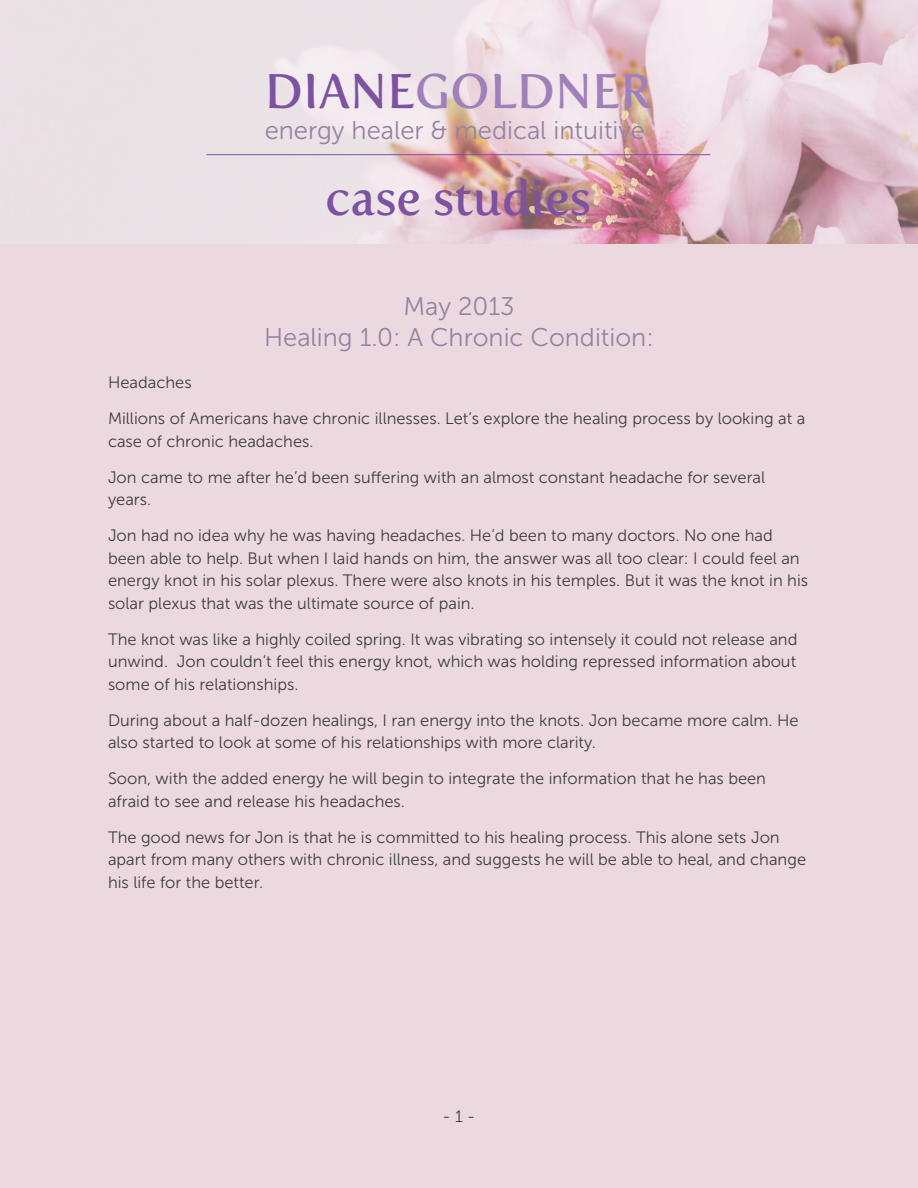
<style>
.page{position:relative;width:918px;height:1188px;background:#ecd9e0}
.page>*{position:absolute;margin:0;border:0;box-sizing:border-box;transform-origin:0 0}
.t1{font:48.45px "Fertigo Pro";color:#a080ba}
.t2{font:48.45px "Fertigo Pro";color:#7d52a1}
.t3{font:25.5px/30.6px "Museo Sans 300";color:#9384a2;text-align:center}
.t4{font:16.5px/22.5px "Museo Sans 300";color:#3e3e3e}
.s1{color:#7d52a1}
</style>
<div class="page">
<img style="left:206px;top:0;width:712px;height:243px">
<hr style="left:206px;top:154px;width:504px;height:1px;background:#7d52a1">
<h1 class="t1" style="left:265px;top:63px;width:389px"><span class="s1">DIANE</span>GOLDNER</h1>
<h2 class="t3" style="left:265px;top:115px;width:382px">energy healer &amp; medical intuitive</h2>
<h1 class="t2" style="left:326px;top:170px;width:267px">case studies</h1>
<h2 class="t3" style="left:264px;top:291px;width:391px">May 2013<br>Healing 1.0: A Chronic Condition:</h2>
<p class="t4" style="left:108px;top:365px;width:699px;line-height:36px">Headaches<br>Millions of Americans have chronic illnesses. Let’s explore the healing process by looking at a</p>
<p class="t4" style="left:108px;top:423px;width:659px;line-height:36px">case of chronic headaches.<br>Jon came to me after he’d been suffering with an almost constant headache for several</p>
<p class="t4" style="left:108px;top:482px;width:666px;line-height:36px">years.<br>Jon had no idea why he was having headaches. He’d been to many doctors. No one had</p>
<p class="t4" style="left:108px;top:547px;width:702px">been able to help. But when I laid hands on him, the answer was all too clear: I could feel an energy knot in his solar plexus. There were also knots in his temples. But it was the knot in his solar plexus that was the ultimate source of pain.</p>
<p class="t4" style="left:108px;top:628px;width:691px;text-align:justify">The knot was like a highly coiled spring. It was vibrating so intensely it could not release and unwind. Jon couldn’t feel this energy knot, which was holding repressed information about some of his relationships.</p>
<p class="t4" style="left:108px;top:709px;width:692px">During about a half-dozen healings, I ran energy into the knots. Jon became more calm. He also started to look at some of his relationships with more clarity.</p>
<p class="t4" style="left:108px;top:768px;width:660px">Soon, with the added energy he will begin to integrate the information that he has been afraid to see and release his headaches.</p>
<p class="t4" style="left:108px;top:826px;width:700px">The good news for Jon is that he is committed to his healing process. This alone sets Jon apart from many others with chronic illness, and suggests he will be able to heal, and change his life for the better.</p>
<p class="t4" style="left:443px;top:1106px;width:34px">- 1 -</p>
</div>
